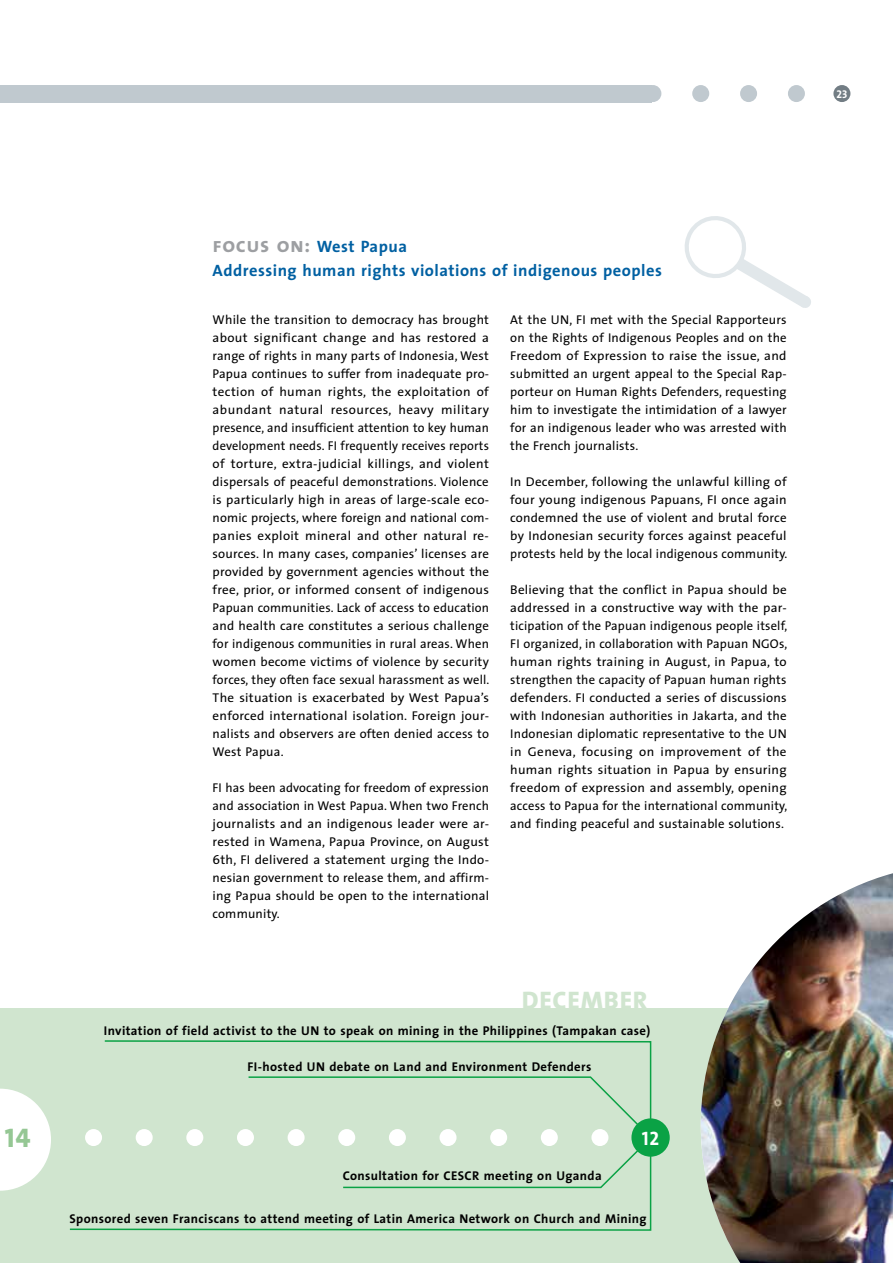
<style>
.page{position:relative;width:893px;height:1263px;background:#fff}
.page>*{position:absolute;margin:0;border:0;box-sizing:border-box;transform-origin:0 0}
.t1{font:27px "The Sans Extra Bold Caps";color:#95c794}
.fi_H1_a{font:800 25.5px "The Sans";letter-spacing:.03em;color:#d0e5cf}
.fi_zwischenüberschri{font:19.5px "The Sans Bold Caps";color:#fff}
.fi_zwischenüberschri-2{font:700 16.5px/24px "The Sans";letter-spacing:.03em;color:#0060a2}
.fi_editorial{font:12.75px/18px "The Sans";letter-spacing:.015em;color:#000;text-align:justify}
.fi_zwischenüberschri-3{font:700 12.75px "The Sans";letter-spacing:.03em;color:#000}
.t2{font:11.25px "The Sans Bold Caps";color:#fff}
.s1{font-family:"The Sans Bold Caps";font-weight:400;font-size:21px;color:#9d9fa2}
</style>
<div class="page">
<div style="left:833px;top:85px;width:17px;height:17px;background:#727d84;border-radius:50%"></div>
<div style="left:0;top:85px;width:652px;height:17px;background:#c0c9cf"></div>
<div style="left:788px;top:85px;width:17px;height:17px;background:#c0c9cf;border-radius:50%"></div>
<div style="left:740px;top:85px;width:17px;height:17px;background:#c0c9cf;border-radius:50%"></div>
<div style="left:692px;top:85px;width:17px;height:17px;background:#c0c9cf;border-radius:50%"></div>
<div style="left:644px;top:85px;width:17px;height:17px;background:#c0c9cf;border-radius:50%"></div>
<div style="left:0;top:1008px;width:893px;height:255px;background:#d0e5cf"></div>
<svg style="left:104px;top:1040px;width:548px;height:95px"></svg>
<svg style="left:69px;top:1136px;width:583px;height:95px"></svg>
<svg style="left:0;top:1089px;width:51px;height:102px"></svg>
<div style="left:85px;top:1129px;width:17px;height:17px;background:#fff;border-radius:50%"></div>
<div style="left:136px;top:1129px;width:17px;height:17px;background:#fff;border-radius:50%"></div>
<div style="left:186px;top:1129px;width:17px;height:17px;background:#fff;border-radius:50%"></div>
<div style="left:237px;top:1129px;width:17px;height:17px;background:#fff;border-radius:50%"></div>
<div style="left:631px;top:1118px;width:39px;height:39px;background:#0aa245;border-radius:50%"></div>
<svg style="left:247px;top:1076px;width:406px;height:113px"></svg>
<svg style="left:684px;top:216px;width:127px;height:92px"></svg>
<div style="left:510px;top:306px;width:277px;height:540px;background:#fff"></div>
<img style="left:701px;top:873px;width:192px;height:390px">
<p class="t2" style="left:836px;top:84px;width:12px">23</p>
<h1 class="t1" style="left:5px;top:1115px;width:27px">14</h1>
<p class="fi_zwischenüberschri-2" style="left:213px;top:234px;width:451px"><span class="s1">focus on:</span> West Papua<br>Addressing human rights violations of indigenous peoples</p>
<p class="fi_editorial" style="left:213px;top:310px;width:278px;text-align:left">While the transition to democracy has brought about significant change and has restored a range of rights in many parts of Indonesia, West Papua continues to suffer from inadequate pro&shy;tection of human rights, the exploitation of abundant natural resources, heavy military presence, and insufficient attention to key human development needs. FI frequently receives reports of torture, extra-judicial killings, and violent dispersals of peaceful demonstrations. Violence is particularly high in areas of large-scale eco&shy;nomic projects, where foreign and national com&shy;panies exploit mineral and other natural re&shy;sources. In many cases, companies’ licenses are provided by government agencies without the free, prior, or informed consent of indigenous Papuan communities. Lack of access to education and health care constitutes a serious challenge for indigenous communities in rural areas. When women become victims of violence by security forces, they often face sexual harassment as well.<br>The situation is exacerbated by West Papua’s enforced international isolation. Foreign jour&shy;nalists and observers are often denied access to West Papua.</p>
<p class="fi_editorial" style="left:213px;top:778px;width:278px">FI has been advocating for freedom of expression and association in West Papua. When two French journalists and an indigenous leader were ar&shy;rested in Wamena, Papua Province, on August 6th, FI delivered a statement urging the Indo&shy;nesian government to release them, and affirm&shy;ing Papua should be open to the international community.</p>
<p class="fi_editorial" style="left:510px;top:310px;width:278px">At the UN, FI met with the Special Rapporteurs on the Rights of Indigenous Peoples and on the Freedom of Expression to raise the issue, and submitted an urgent appeal to the Special Rap&shy;porteur on Human Rights Defenders, requesting him to investigate the intimidation of a lawyer for an indigenous leader who was arrested with the French journalists.</p>
<p class="fi_editorial" style="left:510px;top:472px;width:279px">In December, following the unlawful killing of four young indigenous Papuans, FI once again condemned the use of violent and brutal force by Indonesian security forces against peaceful protests held by the local indigenous community.</p>
<p class="fi_editorial" style="left:510px;top:580px;width:279px;text-align:left">Believing that the conflict in Papua should be addressed in a constructive way with the par&shy;ticipation of the Papuan indigenous people itself, FI organized, in collaboration with Papuan NGOs, human rights training in August, in Papua, to strengthen the capacity of Papuan human rights defenders. FI conducted a series of discussions with Indonesian authorities in Jakarta, and the Indonesian diplomatic representative to the UN in Geneva, focusing on improvement of the human rights situation in Papua by ensuring freedom of expression and assembly, opening access to Papua for the international community, and finding peaceful and sustainable solutions.</p>
<p class="fi_H1_a" style="left:522px;top:978px;width:127px">DECEMBER</p>
<p class="fi_zwischenüberschri-3" style="left:104px;top:1020px;width:548px">Invitation of field activist to the UN to speak on mining in the Philippines (Tampakan case)</p>
<p class="fi_zwischenüberschri-3" style="left:248px;top:1056px;width:345px">FI-hosted UN debate on Land and Environment Defenders</p>
<p class="fi_zwischenüberschri-3" style="left:343px;top:1164px;width:261px">Consultation for CESCR meeting on Uganda</p>
<p class="fi_zwischenüberschri" style="left:642px;top:1122px;width:19px">12</p>
<p class="fi_zwischenüberschri-3" style="left:69px;top:1208px;width:579px">Sponsored seven Franciscans to attend meeting of Latin America Network on Church and Mining</p>
</div>
